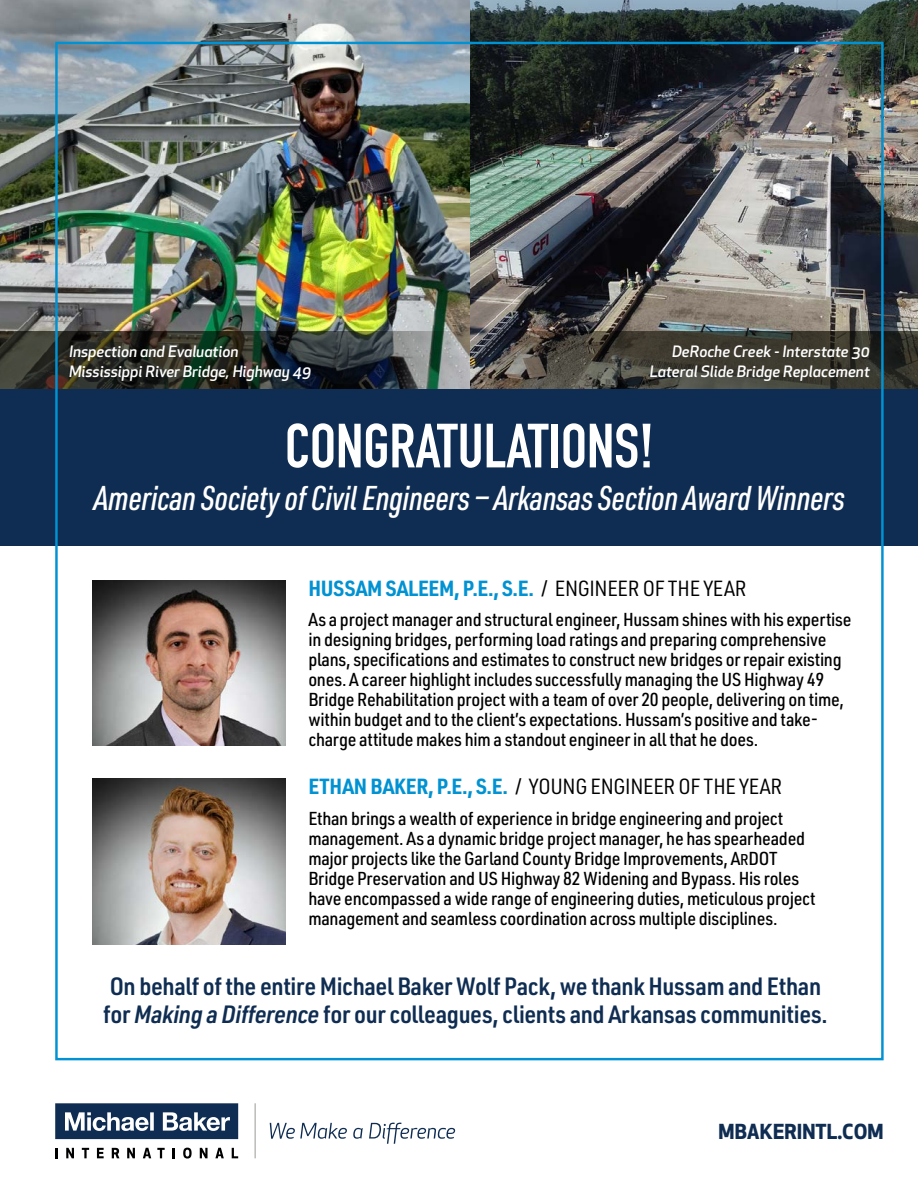
<style>
.page{position:relative;width:918px;height:1188px;background:#fff}
.page>*{position:absolute;margin:0;border:0;box-sizing:border-box;transform-origin:0 0}
.t1{font:700 61.35px "DIN Condensed";color:#fff}
.t2{font:italic 500 33.75px "URWDIN Cond";letter-spacing:-.01em;color:#fff}
.t3{font:600 24.6px/27.6px "URWDIN Semi Cond";letter-spacing:-.015em;color:#0f2d52}
.t4{font:21.45px "URWDIN Semi Cond";letter-spacing:-.015em;color:#000}
.t5{font:700 21.45px "URWDIN Semi Cond";letter-spacing:-.015em;color:#0092d2}
.t6{font:700 20.25px "Apex New";letter-spacing:.005em;color:#0f2d52}
.t7{font:500 18.45px/20px "URWDIN Semi Cond";letter-spacing:-.015em;color:#000}
.t8{font:italic 500 15.3px/20px "Apex New";color:#fff;text-align:right}
.s1{font-weight:400;color:#000}
.s2{font-weight:700;color:#0092d2}
.s3{font-size:15.3px}
.s4{font-style:italic}
</style>
<div class="page">
<img style="left:0;top:0;width:918px;height:332px">
<div style="left:0;top:389px;width:918px;height:157px;background:#0f2d52"></div>
<svg style="left:469px;top:332px;width:449px;height:57px;background:#424139"></svg>
<svg style="left:0;top:332px;width:469px;height:57px;background:#353c38"></svg>
<svg style="left:56px;top:1148px;width:2px;height:10px"></svg>
<svg style="left:66px;top:1148px;width:8px;height:10px"></svg>
<svg style="left:82px;top:1148px;width:7px;height:10px"></svg>
<svg style="left:97px;top:1148px;width:7px;height:10px"></svg>
<svg style="left:112px;top:1148px;width:7px;height:10px"></svg>
<svg style="left:127px;top:1148px;width:8px;height:10px"></svg>
<svg style="left:143px;top:1148px;width:8px;height:10px"></svg>
<svg style="left:157px;top:1148px;width:8px;height:10px"></svg>
<svg style="left:173px;top:1148px;width:2px;height:10px"></svg>
<svg style="left:183px;top:1148px;width:9px;height:11px"></svg>
<svg style="left:200px;top:1148px;width:8px;height:10px"></svg>
<svg style="left:215px;top:1148px;width:9px;height:10px"></svg>
<svg style="left:232px;top:1148px;width:6px;height:10px"></svg>
<svg style="left:55px;top:1103px;width:183px;height:36px;background:#455c79"></svg>
<svg style="left:353px;top:1128px;width:10px;height:11px"></svg>
<svg style="left:270px;top:1123px;width:77px;height:16px"></svg>
<svg style="left:369px;top:1123px;width:86px;height:21px"></svg>
<hr style="left:255px;top:1103px;width:1px;height:55px;background:#999998">
<img style="left:92px;top:779px;width:193px;height:165px">
<img style="left:92px;top:580px;width:193px;height:166px">
<p class="t8" style="left:69px;top:341px;width:244px;text-align:left">Inspection and Evaluation<br>Mississippi River Bridge, Highway 49</p>
<p class="t8" style="left:650px;top:341px;width:222px">DeRoche Creek - Interstate 30<br>Lateral Slide Bridge Replacement</p>
<h1 class="t1" style="left:285px;top:405px;width:370px">CONGRATULATIONS!</h1>
<h2 class="t2" style="left:94px;top:476px;width:752px">American Society of Civil Engineers — Arkansas Section Award Winners</h2>
<p class="t5" style="left:308px;top:573px;width:440px">HUSSAM SALEEM, P.E., S.E. <span class="s1">/ ENGINEER OF THE YEAR</span></p>
<p class="t7" style="left:308px;top:609px;width:545px">As a project manager and structural engineer, Hussam shines with his expertise in designing bridges, performing load ratings and preparing comprehensive plans, specifications and estimates to construct new bridges or repair existing ones. A career highlight includes successfully managing the US Highway 49<br>Bridge Rehabilitation project with a team of over 20 people, delivering on time, within budget and to the client’s expectations. Hussam’s positive and take&shy;charge attitude makes him a standout engineer in all that he does.</p>
<p class="t4" style="left:308px;top:772px;width:475px"><span class="s2">ETHAN BAKER, P.E., S.E.</span> / YOUNG ENGINEER OF THE YEAR</p>
<p class="t7" style="left:308px;top:808px;width:509px">Ethan brings a wealth of experience in bridge engineering and project management. As a dynamic bridge project manager, he has spearheaded major projects like the Garland County Bridge Improvements, A<span class="s3">R</span>DOT Bridge Preservation and US Highway 82 Widening and Bypass. His roles have encompassed a wide range of engineering duties, meticulous project management and seamless coordination across multiple disciplines.</p>
<h3 class="t3" style="left:103px;top:972px;width:726px">On behalf of the entire Michael Baker Wolf Pack, we thank Hussam and Ethan for <span class="s4">Making a Difference</span> for our colleagues, clients and Arkansas communities.</h3>
<p class="t6" style="left:719px;top:1116px;width:166px">MBAKERINTL.COM</p>
</div>
